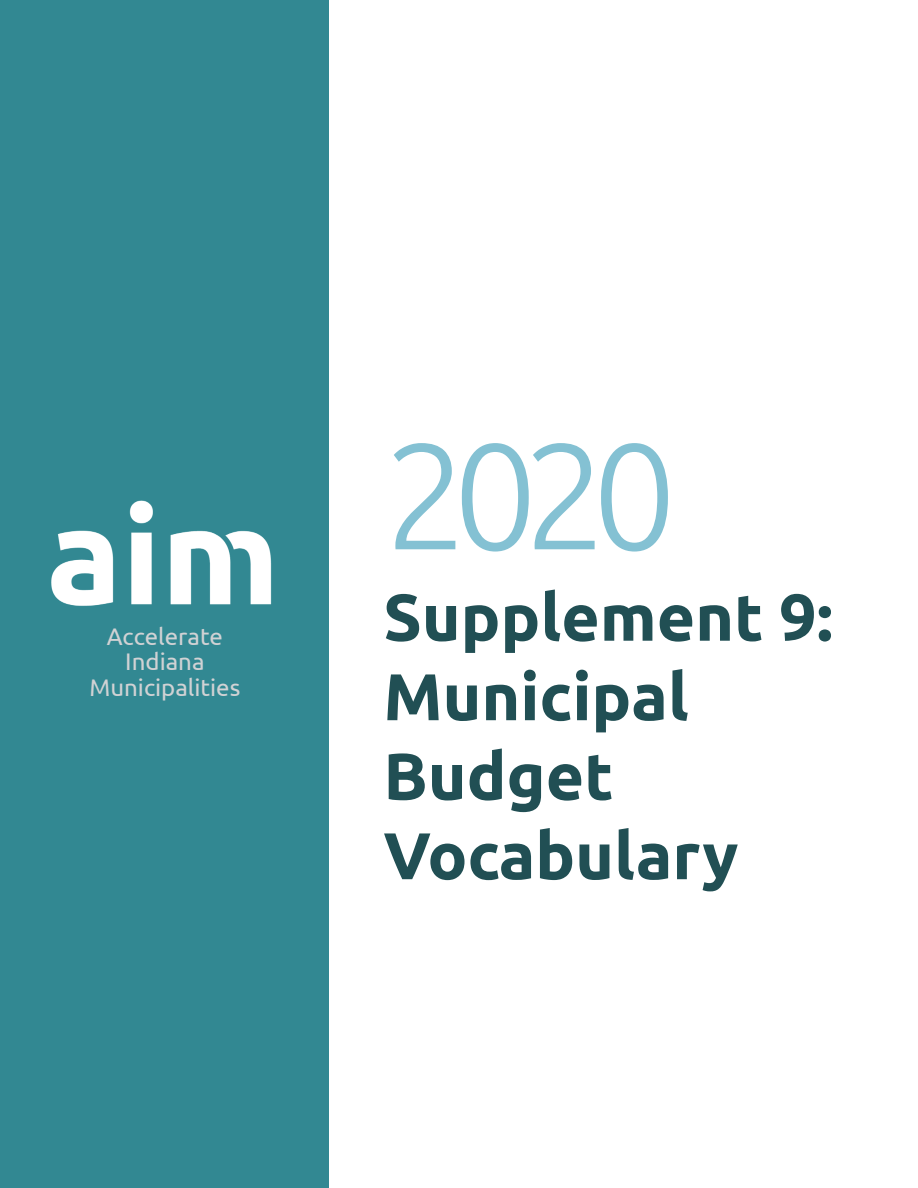
<style>
.page{position:relative;width:918px;height:1188px;background:#fff}
.page>*{position:absolute;margin:0;border:0;box-sizing:border-box;transform-origin:0 0}
.t1{font:300 150px "Ubuntu";color:#84c1d3}
.t2{font:700 66px/79.5px "Ubuntu";color:#214f54}
.t3{font:24px "Ubuntu";color:#d1d2d4}
</style>
<div class="page">
<div style="left:0;top:0;width:329px;height:1188px;background:#328892"></div>
<img style="left:51px;top:500px;width:221px;height:106px">
<p class="t3" style="left:107px;top:621px;width:117px">Accelerate</p>
<p class="t3" style="left:125px;top:647px;width:81px">Indiana</p>
<p class="t3" style="left:89px;top:672px;width:152px">Municipalities</p>
<p class="t1" style="left:383px;top:406px;width:295px">2020</p>
<p class="t2" style="left:383px;top:577px;width:451px">Supplement 9:<br>Municipal</p>
<p class="t2" style="left:383px;top:736px;width:232px">Budget</p>
<p class="t2" style="left:383px;top:815px;width:357px">Vocabulary</p>
</div>
